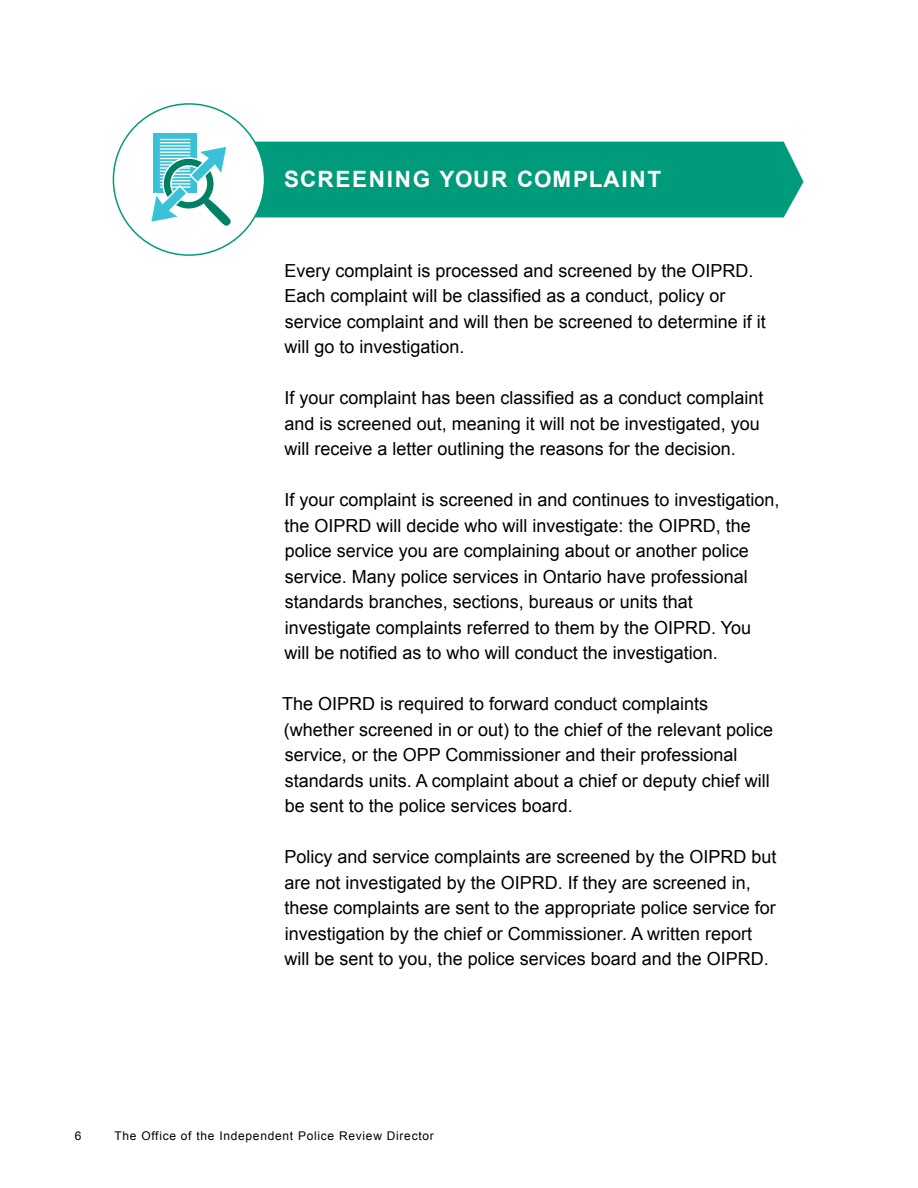
<style>
.page{position:relative;width:918px;height:1188px;background:#fff}
.page>*{position:absolute;margin:0;border:0;box-sizing:border-box;transform-origin:0 0}
.t1{font:700 22.5px "Arial";letter-spacing:.075em;color:#fff}
.t2{font:18px/25.5px "Arial";color:#000}
.t3{font:12px "Arial";letter-spacing:.06em;color:#000}
</style>
<div class="page">
<div style="left:255px;top:142px;width:549px;height:75px;background:#009b7a"></div>
<div style="left:113px;top:104px;width:152px;height:151px;background:#fff;border-radius:50%"></div>
<svg style="left:154px;top:133px;width:43px;height:11px"></svg>
<hr style="left:160px;top:139px;width:30px;height:1px;background:#fff">
<hr style="left:160px;top:142px;width:30px;height:1px;background:#fff">
<svg style="left:151px;top:144px;width:80px;height:82px"></svg>
<p class="t1" style="left:284px;top:165px;width:379px">SCREENING YOUR COMPLAINT</p>
<p class="t2" style="left:284px;top:258px;width:483px">Every complaint is processed and screened by the OIPRD.<br>Each complaint will be classified as a conduct, policy or service complaint and will then be screened to determine if it will go to investigation.</p>
<p class="t2" style="left:284px;top:385px;width:481px">If your complaint has been classified as a conduct complaint and is screened out, meaning it will not be investigated, you will receive a letter outlining the reasons for the decision.</p>
<p class="t2" style="left:284px;top:487px;width:497px">If your complaint is screened in and continues to investigation, the OIPRD will decide who will investigate: the OIPRD, the police service you are complaining about or another police service. Many police services in Ontario have professional standards branches, sections, bureaus or units that investigate complaints referred to them by the OIPRD. You will be notified as to who will conduct the investigation.</p>
<p class="t2" style="left:282px;top:691px;width:493px">The OIPRD is required to forward conduct complaints (whether screened in or out) to the chief of the relevant police service, or the OPP Commissioner and their professional standards units. A complaint about a chief or deputy chief will be sent to the police services board.</p>
<p class="t2" style="left:284px;top:844px;width:493px">Policy and service complaints are screened by the OIPRD but are not investigated by the OIPRD. If they are screened in, these complaints are sent to the appropriate police service for investigation by the chief or Commissioner. A written report will be sent to you, the police services board and the OIPRD.</p>
<p class="t3" style="left:75px;top:1128px;width:8px">6</p>
<p class="t3" style="left:115px;top:1128px;width:321px">The Office of the Independent Police Review Director</p>
</div>
